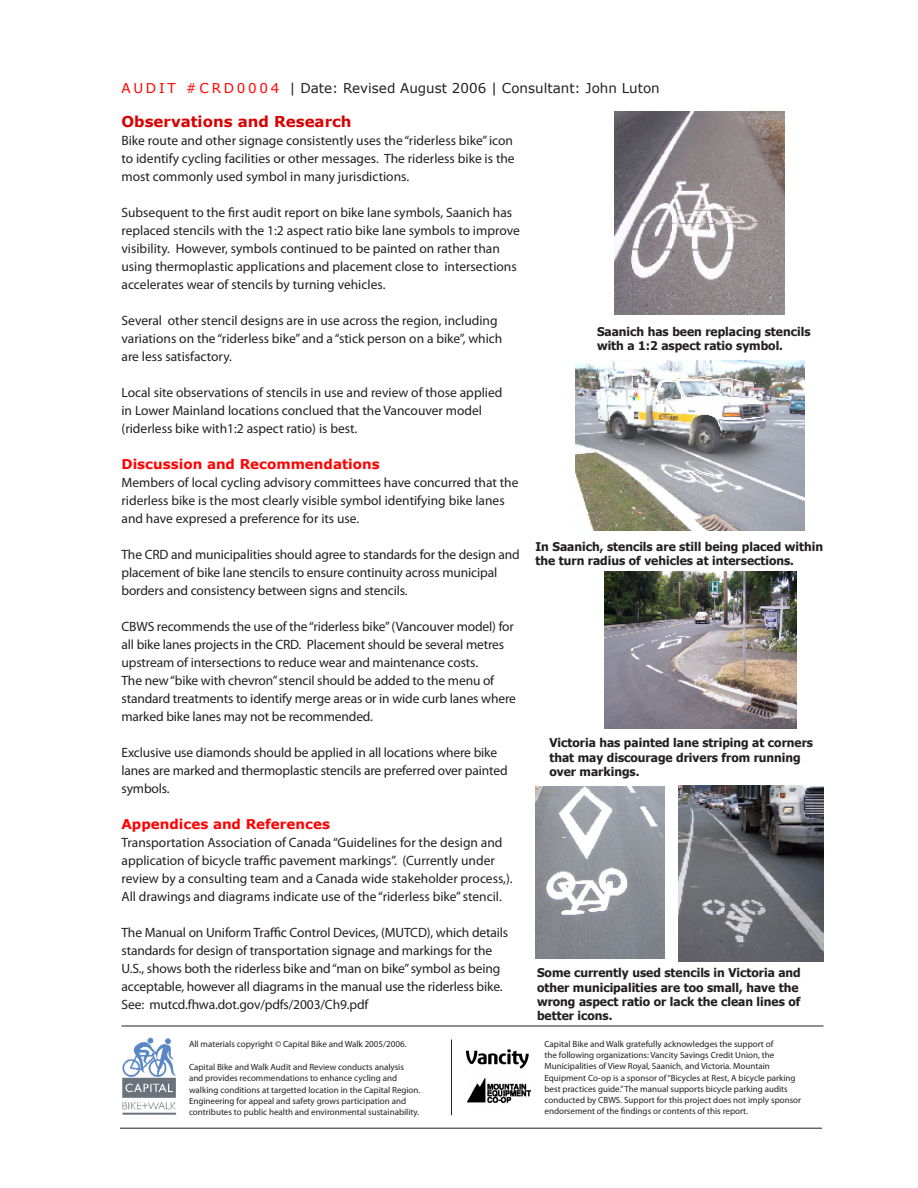
<style>
.page{position:relative;width:918px;height:1188px;background:#fff}
.page>*{position:absolute;margin:0;border:0;box-sizing:border-box;transform-origin:0 0}
.t1{font:700 15px "Verdana";color:#da0000}
.t2{font:13.5px/18px "Myriad Pro";letter-spacing:-.005em;color:#231f20}
.t3{font:13.5px "Verdana";color:#231f20}
.t4{font:700 13.5px "Verdana";color:#f00}
.t5{font:700 12px/14.4px "Tahoma";color:#231f20}
.t6{font:9px/11.2px "Myriad Pro";color:#231f20}
.s1{color:#f00}
</style>
<div class="page">
<hr style="left:120px;top:1128px;width:702px;height:1px;background:#231f20">
<img style="left:122px;top:1037px;width:55px;height:78px">
<hr style="left:122px;top:1026px;width:702px;height:1px;background:#231f20">
<hr style="left:451px;top:1040px;width:1px;height:75px;background:#231f20">
<img style="left:468px;top:1079px;width:63px;height:24px">
<div style="left:515px;top:1100px;width:23px;height:11px;background:#fff"></div>
<img style="left:466px;top:1049px;width:63px;height:20px">
<img style="left:614px;top:111px;width:171px;height:204px">
<img style="left:605px;top:572px;width:191px;height:157px">
<img style="left:536px;top:787px;width:129px;height:171px">
<img style="left:575px;top:360px;width:230px;height:171px">
<img style="left:678px;top:786px;width:146px;height:175px">
<p class="t3" style="left:122px;top:79px;width:540px"><span class="s1">A u d i t # C R D 0 0 0 4</span> | Date: Revised August 2006 | Consultant: John Luton</p>
<p class="t1" style="left:122px;top:112px;width:232px">Observations and Research</p>
<p class="t2" style="left:122px;top:131px;width:395px">Bike route and other signage consistently uses the “riderless bike” icon to identify cycling facilities or other messages. The riderless bike is the most commonly used symbol in many jurisdictions.</p>
<p class="t2" style="left:122px;top:203px;width:400px">Subsequent to the first audit report on bike lane symbols, Saanich has replaced stencils with the 1:2 aspect ratio bike lane symbols to improve visibility. However, symbols continued to be painted on rather than using thermoplastic applications and placement close to intersections accelerates wear of stencils by turning vehicles.</p>
<p class="t2" style="left:122px;top:311px;width:382px">Several other stencil designs are in use across the region, including variations on the “riderless bike” and a “stick person on a bike”, which are less satisfactory.</p>
<p class="t2" style="left:122px;top:383px;width:382px">Local site observations of stencils in use and review of those applied in Lower Mainland locations conclued that the Vancouver model (riderless bike with1:2 aspect ratio) is best.</p>
<p class="t4" style="left:122px;top:455px;width:260px">Discussion and Recommendations</p>
<p class="t2" style="left:122px;top:473px;width:399px">Members of local cycling advisory committees have concurred that the riderless bike is the most clearly visible symbol identifying bike lanes and have expresed a preference for its use.</p>
<p class="t2" style="left:122px;top:545px;width:400px">The CRD and municipalities should agree to standards for the design and placement of bike lane stencils to ensure continuity across municipal borders and consistency between signs and stencils.</p>
<p class="t2" style="left:122px;top:617px;width:396px">CBWS recommends the use of the “riderless bike” (Vancouver model) for all bike lanes projects in the CRD. Placement should be several metres upstream of intersections to reduce wear and maintenance costs.<br>The new “bike with chevron” stencil should be added to the menu of standard treatments to identify merge areas or in wide curb lanes where marked bike lanes may not be recommended.</p>
<p class="t2" style="left:122px;top:743px;width:388px">Exclusive use diamonds should be applied in all locations where bike lanes are marked and thermoplastic stencils are preferred over painted symbols.</p>
<p class="t4" style="left:122px;top:815px;width:210px">Appendices and References</p>
<p class="t2" style="left:122px;top:833px;width:393px">Transportation Association of Canada “Guidelines for the design and application of bicycle traffic pavement markings”. (Currently under review by a consulting team and a Canada wide stakeholder process,).<br>All drawings and diagrams indicate use of the “riderless bike” stencil.</p>
<p class="t2" style="left:122px;top:923px;width:388px">The Manual on Uniform Traffic Control Devices, (MUTCD), which details standards for design of transportation signage and markings for the U.S., shows both the riderless bike and “man on bike” symbol as being acceptable, however all diagrams in the manual use the riderless bike.<br>See: mutcd.fhwa.dot.gov/pdfs/2003/Ch9.pdf</p>
<p class="t6" style="left:189px;top:1038px;width:219px">All materials copyright © Capital Bike and Walk 2005/2006.</p>
<p class="t6" style="left:189px;top:1061px;width:233px">Capital Bike and Walk Audit and Review conducts analysis and provides recommendations to enhance cycling and walking conditions at targetted location in the Capital Region.<br>Engineering for appeal and safety grows participation and contributes to public health and environmental sustainability.</p>
<p class="t5" style="left:597px;top:324px;width:215px;line-height:13.5px">Saanich has been replacing stencils with a 1:2 aspect ratio symbol.</p>
<p class="t5" style="left:536px;top:538px;width:289px">In Saanich, stencils are still being placed within the turn radius of vehicles at intersections.</p>
<p class="t5" style="left:549px;top:735px;width:265px">Victoria has painted lane striping at corners that may discourage drivers from running over markings.</p>
<p class="t5" style="left:537px;top:965px;width:265px">Some currently used stencils in Victoria and other municipalities are too small, have the wrong aspect ratio or lack the clean lines of better icons.</p>
<p class="t6" style="left:544px;top:1038px;width:258px">Capital Bike and Walk gratefully acknowledges the support of<br>the following organizations: Vancity Savings Credit Union, the Municipalities of View Royal, Saanich, and Victoria. Mountain Equipment Co-op is a sponsor of “Bicycles at Rest, A bicycle parking best practices guide.”The manual supports bicycle parking audits conducted by CBWS. Support for this project does not imply sponsor endorsement of the findings or contents of this report.</p>
</div>
